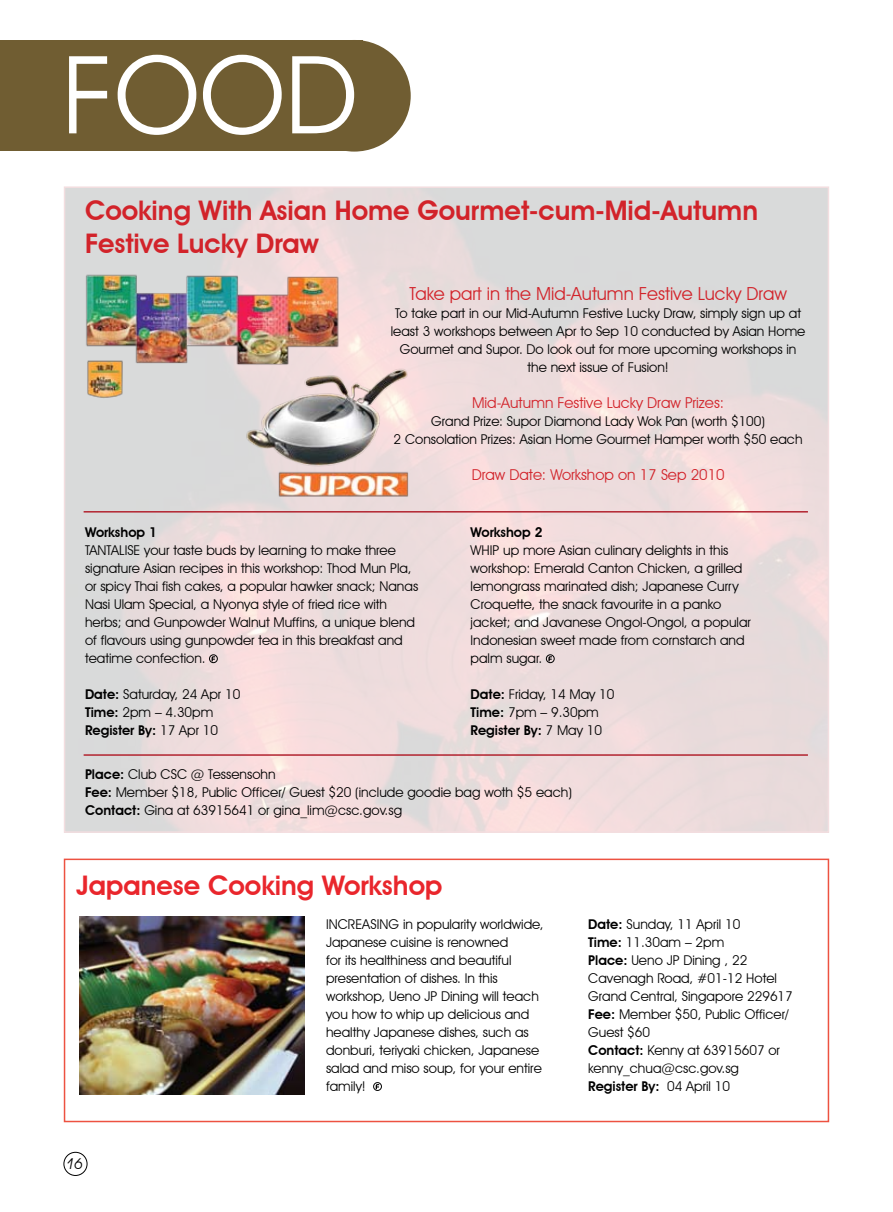
<style>
.page{position:relative;width:893px;height:1212px;background:#fff}
.page>*{position:absolute;margin:0;border:0;box-sizing:border-box;transform-origin:0 0}
.t1{font:108.45px "Avant Garde IT Cby BT";color:#fff}
.t2{font:600 27px/32.4px "Avant Garde IT Cby BT";color:#d2232a}
.t3{font:600 27px "Avant Garde IT Cby BT";color:#e9262c}
.t4{font:18px "Avant Garde IT Cby BT";color:#d2232a}
.t5{font:15px "Avant Garde IT Cby BT";color:#d2232a}
.t6{font:italic 15px "Avant Garde IT Cby BT";color:#000}
.t7{font:13.5px/18px "Avant Garde IT Cby BT";color:#000}
.t8{font:600 13.5px "Avant Garde IT Cby BT";color:#000}
.s1{font-weight:600}
</style>
<div class="page">
<div style="left:64px;top:1152px;width:23px;height:24px;border:1px solid #000;border-radius:50%"></div>
<div style="left:0;top:40px;width:363px;height:111px;background:#705d32"></div>
<div style="left:298px;top:40px;width:113px;height:112px;background:#705d32;border-radius:50%"></div>
<img style="left:67px;top:189px;width:759px;height:641px">
<svg style="left:212px;top:657px;width:3px;height:4px"></svg>
<div style="left:209px;top:655px;width:9px;height:8px;border:1px solid #000;border-radius:50%"></div>
<svg style="left:548px;top:657px;width:4px;height:4px"></svg>
<div style="left:546px;top:655px;width:8px;height:8px;border:1px solid #000;border-radius:50%"></div>
<hr style="left:84px;top:754px;width:724px;height:2px;background:#b2232f">
<hr style="left:84px;top:511px;width:724px;height:1px;background:#b2232f">
<img style="left:75px;top:266px;width:267px;height:135px">
<img style="left:243px;top:359px;width:166px;height:142px">
<svg style="left:376px;top:1084px;width:3px;height:4px"></svg>
<div style="left:373px;top:1082px;width:9px;height:8px;border:1px solid #000;border-radius:50%"></div>
<div style="left:64px;top:858px;width:765px;height:264px;border:2px solid #ed5241"></div>
<img style="left:79px;top:916px;width:225px;height:178px">
<h1 class="t1" style="left:62px;top:29px;width:297px">FOOD</h1>
<h2 class="t2" style="left:85px;top:194px;width:675px">Cooking With Asian Home Gourmet-cum-Mid-Autumn<br>Festive Lucky Draw</h2>
<h3 class="t4" style="left:409px;top:282px;width:379px">Take part in the Mid-Autumn Festive Lucky Draw</h3>
<p class="t7" style="left:391px;top:304px;width:416px;text-align:center">To take part in our Mid-Autumn Festive Lucky Draw, simply sign up at least 3 workshops between Apr to Sep 10 conducted by Asian Home Gourmet and Supor. Do look out for more upcoming workshops in the next issue of Fusion!</p>
<p class="t5" style="left:472px;top:393px;width:254px">Mid-Autumn Festive Lucky Draw Prizes:</p>
<p class="t7" style="left:394px;top:412px;width:411px;text-align:center">Grand Prize: Supor Diamond Lady Wok Pan (worth $100)<br>2 Consolation Prizes: Asian Home Gourmet Hamper worth $50 each</p>
<p class="t5" style="left:472px;top:465px;width:254px">Draw Date: Workshop on 17 Sep 2010</p>
<p class="t8" style="left:471px;top:524px;width:73px">Workshop 2</p>
<p class="t7" style="left:471px;top:541px;width:282px">WHIP up more Asian culinary delights in this workshop: Emerald Canton Chicken, a grilled lemongrass marinated dish; Japanese Curry Croquette, the snack favourite in a panko jacket; and Javanese Ongol-Ongol, a popular Indonesian sweet made from cornstarch and palm sugar.</p>
<p class="t7" style="left:471px;top:685px;width:145px"><span class="s1">Date:</span> Friday, 14 May 10<br><span class="s1">Time:</span> 7pm – 9.30pm<br><span class="s1">Register By:</span> 7 May 10</p>
<p class="t8" style="left:85px;top:524px;width:73px">Workshop 1</p>
<p class="t7" style="left:85px;top:541px;width:335px">TANTALISE your taste buds by learning to make three signature Asian recipes in this workshop: Thod Mun Pla, or spicy Thai fish cakes, a popular hawker snack; Nanas Nasi Ulam Special, a Nyonya style of fried rice with herbs; and Gunpowder Walnut Muffins, a unique blend of flavours using gunpowder tea in this breakfast and teatime confection.</p>
<p class="t7" style="left:85px;top:685px;width:157px"><span class="s1">Date:</span> Saturday, 24 Apr 10<br><span class="s1">Time:</span> 2pm – 4.30pm<br><span class="s1">Register By:</span> 17 Apr 10</p>
<p class="t7" style="left:85px;top:765px;width:488px"><span class="s1">Place:</span> Club CSC @ Tessensohn<br><span class="s1">Fee:</span> Member $18, Public Officer/ Guest $20 (include goodie bag woth $5 each)<br><span class="s1">Contact:</span> Gina at 63915641 or gina_lim@csc.gov.sg</p>
<h2 class="t3" style="left:77px;top:869px;width:367px">Japanese Cooking Workshop</h2>
<p class="t6" style="left:66px;top:1154px;width:18px">16</p>
<p class="t7" style="left:326px;top:915px;width:219px">INCREASING in popularity worldwide,<br>Japanese cuisine is renowned<br>for its healthiness and beautiful presentation of dishes. In this workshop, Ueno JP Dining will teach you how to whip up delicious and healthy Japanese dishes, such as donburi, teriyaki chicken, Japanese salad and miso soup, for your entire family!</p>
<p class="t7" style="left:588px;top:915px;width:206px"><span class="s1">Date:</span> Sunday, 11 April 10<br><span class="s1">Time:</span> 11.30am – 2pm<br><span class="s1">Place:</span> Ueno JP Dining , 22<br>Cavenagh Road, #01-12 Hotel<br>Grand Central, Singapore 229617<br><span class="s1">Fee:</span> Member $50, Public Officer/<br>Guest $60<br><span class="s1">Contact:</span> Kenny at 63915607 or kenny_chua@csc.gov.sg<br><span class="s1">Register By:</span> 04 April 10</p>
</div>
